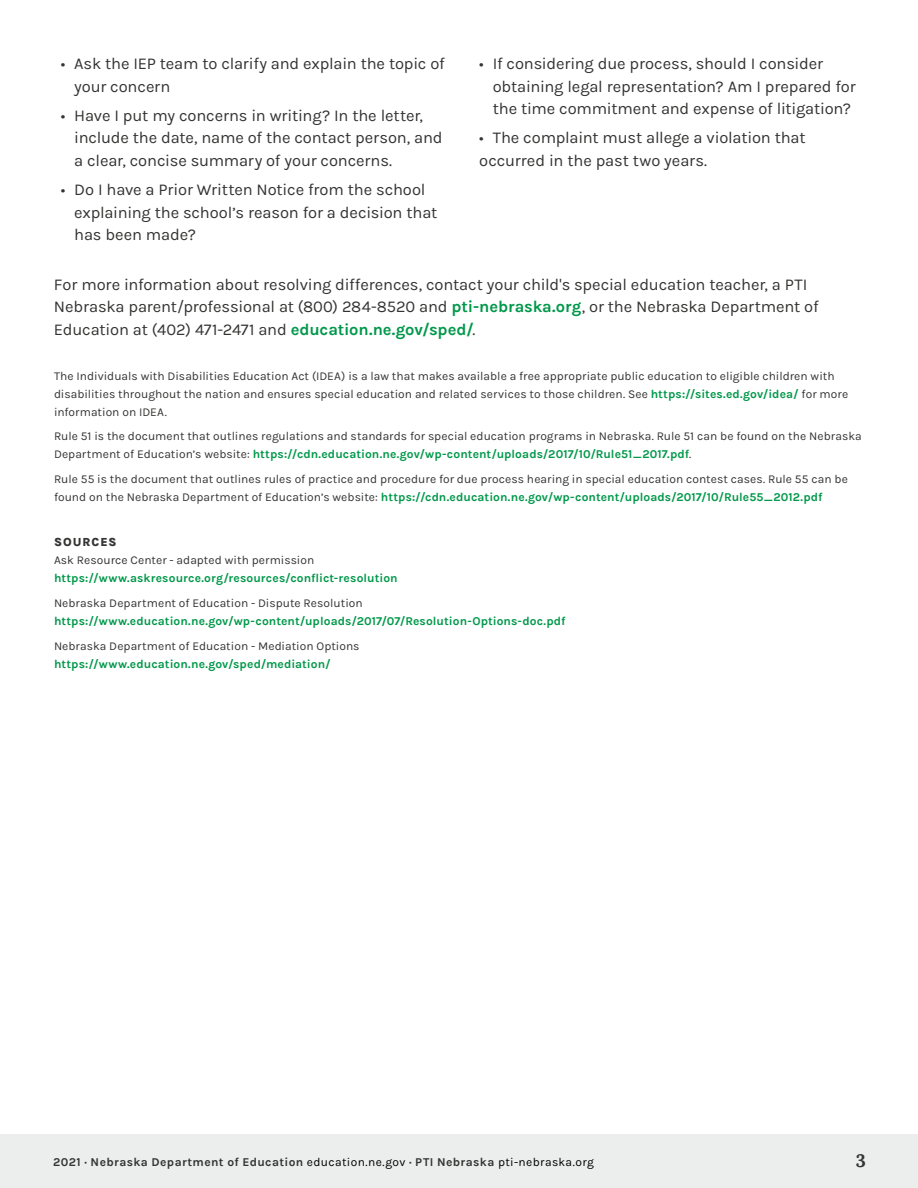
<style>
.page{position:relative;width:918px;height:1188px;background:#fff}
.page>*{position:absolute;margin:0;border:0;box-sizing:border-box;transform-origin:0 0}
.t1{font:700 18px "Lora";color:#343433}
.Paragraph_Two-Column{font:16.5px/22.5px "Karla";letter-spacing:-.01em;color:#343433}
.Paragraph{font:16.5px/22.5px "Karla";letter-spacing:-.01em;color:#343433}
.Last_Paragraph_Two-C{font:16.5px/22.5px "Karla";letter-spacing:-.01em;color:#343433}
.Sources{font:12px/18px "Karla";letter-spacing:.005em;color:#343433}
.Sources-2{font:700 12px "Karla";letter-spacing:.005em;color:#00984a}
.t2{font:700 12px "Karla";letter-spacing:.03em;color:#343433}
.Sources_Title{font:800 12px "Karla";letter-spacing:.08em;color:#343433}
.s1{font-weight:700;color:#00984a}
.s2{font-weight:400;color:#000}
</style>
<div class="page">
<div style="left:0;top:1134px;width:918px;height:54px;background:#eceded"></div>
<p class="Paragraph_Two-Column" style="left:74px;top:52px;width:372px;text-indent:-13px">• Ask the IEP team to clarify and explain the topic of your concern</p>
<p class="Paragraph_Two-Column" style="left:74px;top:104px;width:370px;text-indent:-13px">• Have I put my concerns in writing? In the letter, include the date, name of the contact person, and a clear, concise summary of your concerns.</p>
<p class="Paragraph_Two-Column" style="left:74px;top:178px;width:365px;text-indent:-13px">• Do I have a Prior Written Notice from the school explaining the school’s reason for a decision that has been made?</p>
<p class="Paragraph_Two-Column" style="left:493px;top:52px;width:365px;text-indent:-13px">• If considering due process, should I consider obtaining legal representation? Am I prepared for the time commitment and expense of litigation?</p>
<p class="Last_Paragraph_Two-C" style="left:479px;top:126px;width:328px">• The complaint must allege a violation that occurred in the past two years.</p>
<p class="Paragraph" style="left:54px;top:272px;width:766px">For more information about resolving differences, contact your child's special education teacher, a PTI<br>Nebraska parent/professional at (800) 284-8520 and <span class="s1">pti-nebraska.org</span>, or the Nebraska Department of<br>Education at (402) 471-2471 and <span class="s1">education.ne.gov/sped/</span>.</p>
<p class="Sources" style="left:54px;top:366px;width:796px">The Individuals with Disabilities Education Act (IDEA) is a law that makes available a free appropriate public education to eligible children with disabilities throughout the nation and ensures special education and related services to those children. See <span class="s1">https://sites.ed.gov/idea/</span> for more information on IDEA.</p>
<p class="Sources" style="left:54px;top:427px;width:809px">Rule 51 is the document that outlines regulations and standards for special education programs in Nebraska. Rule 51 can be found on the Nebraska<br>Department of Education’s website: <span class="s1">https://cdn.education.ne.gov/wp-content/uploads/2017/10/Rule51_2017.pdf</span>.</p>
<p class="Sources" style="left:54px;top:470px;width:795px">Rule 55 is the document that outlines rules of practice and procedure for due process hearing in special education contest cases. Rule 55 can be found on the Nebraska Department of Education’s website: <span class="s1">https://cdn.education.ne.gov/wp-content/uploads/2017/10/Rule55_2012.pdf</span></p>
<p class="Sources_Title" style="left:54px;top:534px;width:64px">SOURCES</p>
<p class="Sources" style="left:54px;top:551px;width:262px">Ask Resource Center - adapted with permission</p>
<p class="Sources-2" style="left:54px;top:570px;width:345px">https://www.askresource.org/resources/conflict-resolution</p>
<p class="Sources" style="left:54px;top:594px;width:310px">Nebraska Department of Education - Dispute Resolution</p>
<p class="Sources-2" style="left:54px;top:613px;width:513px">https://www.education.ne.gov/wp-content/uploads/2017/07/Resolution-Options-doc.pdf</p>
<p class="Sources" style="left:54px;top:636px;width:307px">Nebraska Department of Education - Mediation Options</p>
<p class="Sources-2" style="left:54px;top:656px;width:278px">https://www.education.ne.gov/sped/mediation/</p>
<p class="t2" style="left:53px;top:1154px;width:542px">2021 · Nebraska Department of Education <span class="s2">education.ne.gov</span> · PTI Nebraska <span class="s2">pti-nebraska.org</span></p>
<h1 class="t1" style="left:856px;top:1145px;width:12px">3</h1>
</div>
